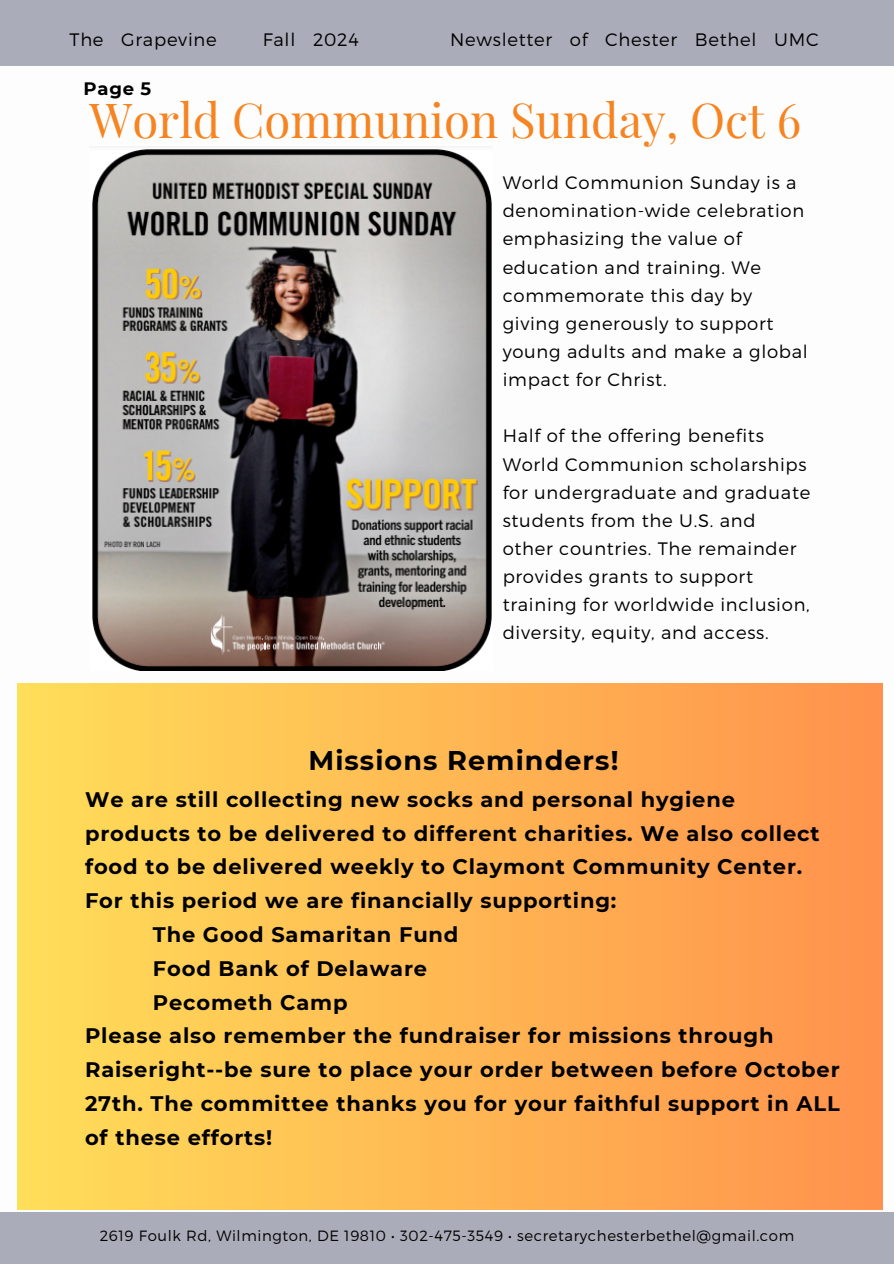
<style>
.page{position:relative;width:894px;height:1264px;background:#fff}
.page>*{position:absolute;margin:0;border:0;box-sizing:border-box;transform-origin:0 0}
.t1{font:47.25px "Playfair Display";color:#f58421}
.t2{font:700 27px "Montserrat";letter-spacing:.04em;color:#000}
.t3{font:700 21px "Montserrat";letter-spacing:.04em;color:#000}
.t4{font:300 18px/28.2px "Montserrat";letter-spacing:.04em;color:#000}
.t5{font:700 18px "Montserrat";color:#000}
.t6{font:300 14.85px "Montserrat";letter-spacing:.04em;color:#000}
</style>
<div class="page">
<div style="left:0;top:0;width:893px;height:65px;background:#aaadb9"></div>
<div style="left:0;top:1212px;width:893px;height:51px;background:#aaadb9"></div>
<img style="left:89px;top:146px;width:403px;height:525px">
<div style="left:17px;top:683px;width:865px;height:526px;background:linear-gradient(to right,#ffde59,#ff924d)"></div>
<p class="t4" style="left:70px;top:24px;width:148px">The Grapevine</p>
<p class="t4" style="left:262px;top:24px;width:98px">Fall 2024</p>
<p class="t4" style="left:450px;top:24px;width:370px">Newsletter of Chester Bethel UMC</p>
<h4 class="t5" style="left:84px;top:77px;width:69px">Page 5</h4>
<h1 class="t1" style="left:90px;top:86px;width:713px">World Communion Sunday, Oct 6</h1>
<p class="t4" style="left:502px;top:168px;width:307px">World Communion Sunday is a denomination-wide celebration emphasizing the value of education and training. We commemorate this day by giving generously to support young adults and make a global impact for Christ.</p>
<h4 class="t4" style="left:502px;top:421px;width:309px">Half of the offering benefits<br>World Communion scholarships for undergraduate and graduate students from the U.S. and<br>other countries. The remainder provides grants to support training for worldwide inclusion, diversity, equity, and access.</h4>
<h2 class="t2" style="left:308px;top:743px;width:311px">Missions Reminders!</h2>
<h2 class="t3" style="left:85px;top:786px;width:651px">We are still collecting new socks and personal hygiene</h2>
<h2 class="t3" style="left:85px;top:820px;width:735px">products to be delivered to different charities. We also collect</h2>
<h2 class="t3" style="left:85px;top:854px;width:718px">food to be delivered weekly to Claymont Community Center.</h2>
<h2 class="t3" style="left:85px;top:887px;width:532px">For this period we are financially supporting:</h2>
<h2 class="t3" style="left:153px;top:921px;width:307px">The Good Samaritan Fund</h2>
<h2 class="t3" style="left:153px;top:955px;width:276px">Food Bank of Delaware</h2>
<h2 class="t3" style="left:153px;top:989px;width:196px">Pecometh Camp</h2>
<h2 class="t3" style="left:85px;top:1022px;width:690px">Please also remember the fundraiser for missions through</h2>
<h2 class="t3" style="left:85px;top:1056px;width:756px">Raiseright--be sure to place your order between before October</h2>
<h2 class="t3" style="left:85px;top:1090px;width:756px">27th. The committee thanks you for your faithful support in ALL</h2>
<h2 class="t3" style="left:85px;top:1124px;width:189px">of these efforts!</h2>
<h4 class="t6" style="left:100px;top:1226px;width:695px">2619 Foulk Rd, Wilmington, DE 19810 • 302-475-3549 • secretarychesterbethel@gmail.com</h4>
</div>
